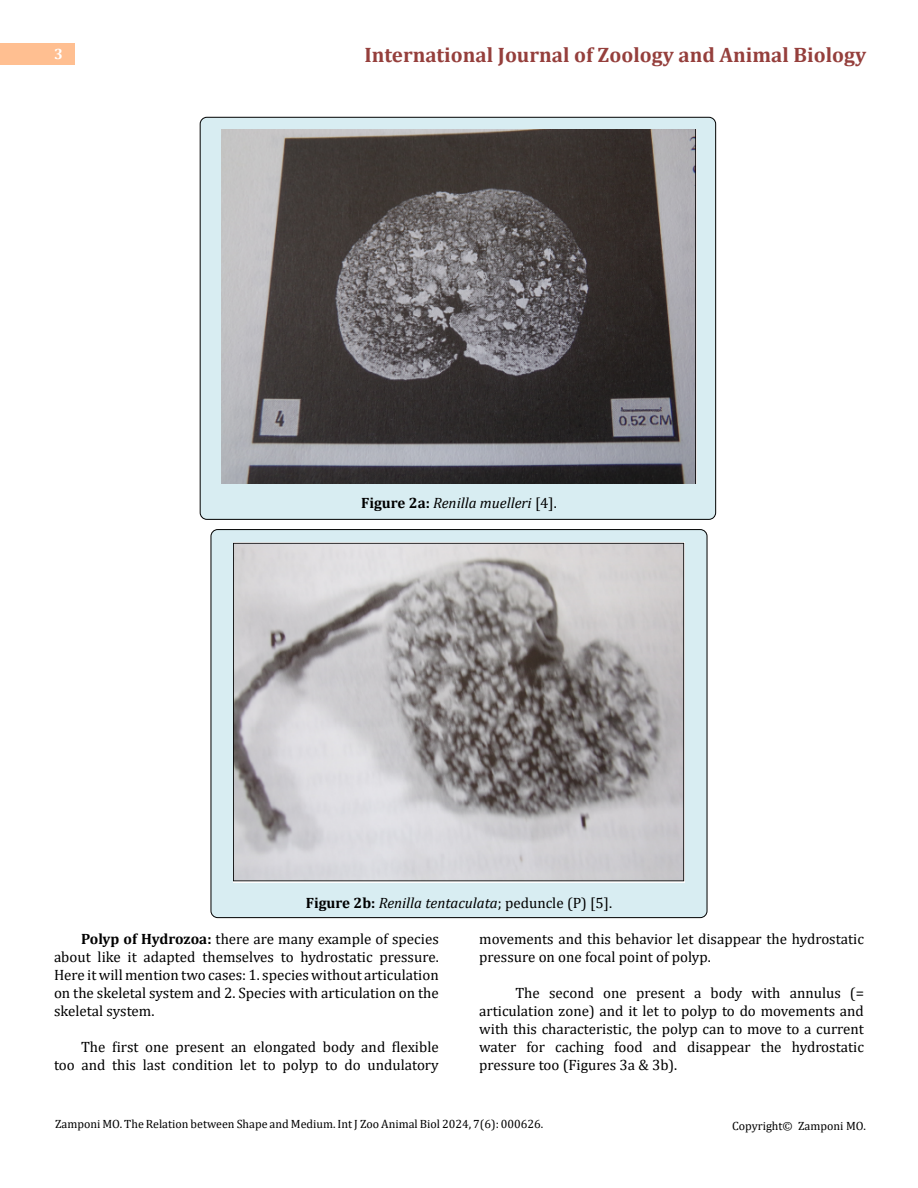
<style>
.page{position:relative;width:918px;height:1188px;background:#fff}
.page>*{position:absolute;margin:0;border:0;box-sizing:border-box;transform-origin:0 0}
.t1{font:700 21px "Cambria";color:#953f3c}
.t2{font:15px/18px "Cambria";color:#000;text-align:justify}
.t3{font:italic 15px "Cambria";color:#000}
.t4{font:700 15px "Cambria";color:#fff}
.t5{font:12px "Cambria";color:#000}
.s1{font-weight:700;font-style:normal}
.s2{font-style:normal}
.s3{font-weight:700}
</style>
<div class="page">
<div style="left:0;top:43px;width:75px;height:21px;background:#ffbf91"></div>
<div style="left:211px;top:530px;width:496px;height:388px;background:#d8edf2;border-radius:7px"></div>
<div style="left:200px;top:117px;width:516px;height:402px;background:#d8edf2;border-radius:7px"></div>
<img style="left:221px;top:129px;width:476px;height:354px">
<img style="left:234px;top:543px;width:450px;height:340px">
<p class="t4" style="left:54px;top:44px;width:10px">3</p>
<h1 class="t1" style="left:364px;top:40px;width:503px">International Journal of Zoology and Animal Biology</h1>
<p class="t3" style="left:361px;top:492px;width:197px"><span class="s1">Figure 2a:</span> Renilla muelleri <span class="s2">[4].</span></p>
<p class="t3" style="left:306px;top:892px;width:308px"><span class="s1">Figure 2b:</span> Renilla tentaculata<span class="s2">; peduncle (P) [5].</span></p>
<p class="t2" style="left:54px;top:929px;width:386px;text-indent:27px"><span class="s3">Polyp of Hydrozoa:</span> there are many example of species about like it adapted themselves to hydrostatic pressure.<br>Here it will mention two cases: 1. species without articulation on the skeletal system and 2. Species with articulation on the skeletal system.</p>
<p class="t2" style="left:54px;top:1037px;width:386px;text-align:right">The first one present an elongated body and flexible<br>too and this last condition let to polyp to do undulatory</p>
<p class="t2" style="left:479px;top:929px;width:386px">movements and this behavior let disappear the hydrostatic pressure on one focal point of polyp.</p>
<p class="t2" style="left:479px;top:983px;width:386px;text-indent:36px">The second one present a body with annulus (= articulation zone) and it let to polyp to do movements and with this characteristic, the polyp can to move to a current water for caching food and disappear the hydrostatic pressure too (Figures 3a &amp; 3b).</p>
<p class="t5" style="left:55px;top:1117px;width:490px">Zamponi MO. The Relation between Shape and Medium. Int J Zoo Animal Biol 2024, 7(6): 000626.</p>
<p class="t5" style="left:732px;top:1118px;width:135px">Copyright© Zamponi MO.</p>
</div>
